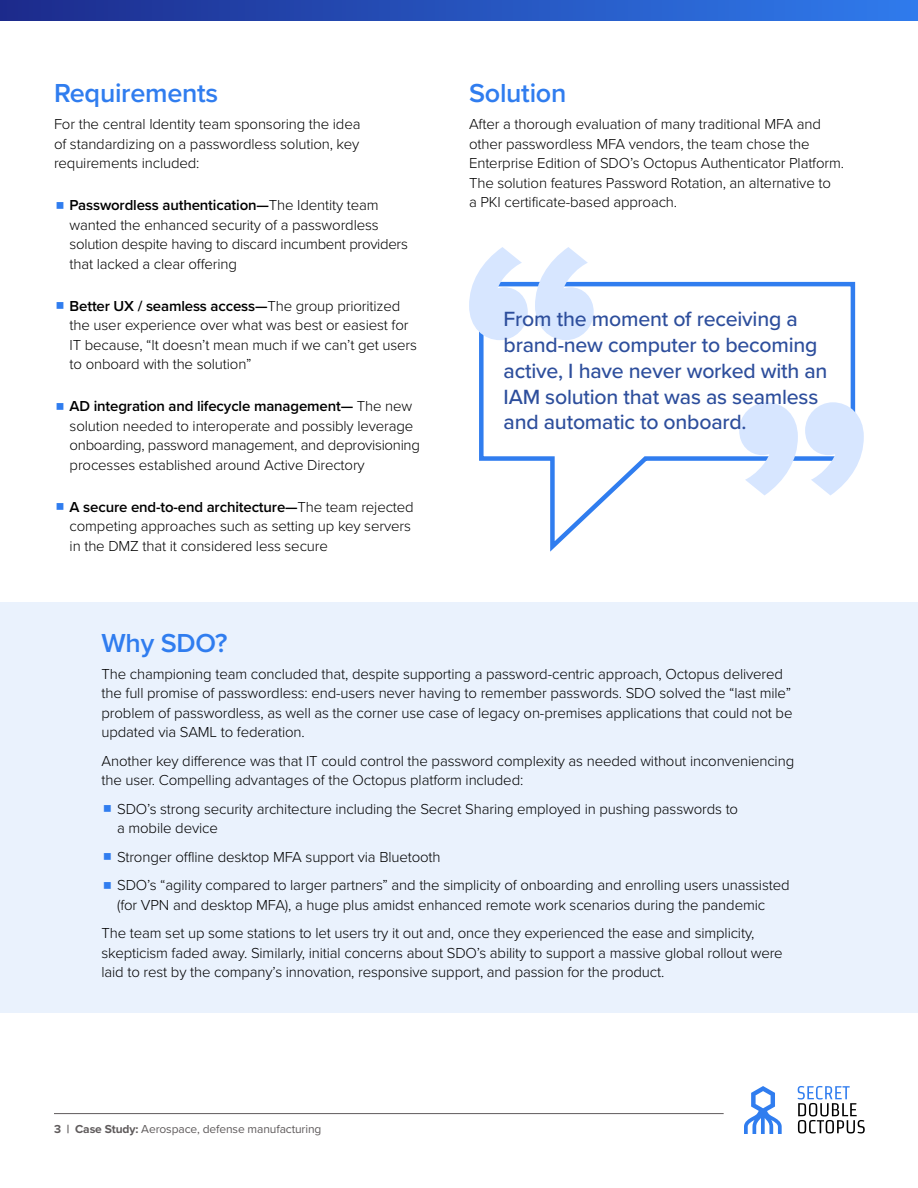
<style>
.page{position:relative;width:918px;height:1188px;background:#fff}
.page>*{position:absolute;margin:0;border:0;box-sizing:border-box;transform-origin:0 0}
.t1{font:600 27px "Proxima Nova";letter-spacing:-.01em;color:#307def}
.body_copy{font:500 21.3px/26px "Proxima Nova";letter-spacing:-.01em;color:#2d4e9c}
.body_copy-2{font:300 15px/19.5px "Proxima Nova";letter-spacing:-.01em;color:#000}
.t2{font:12px "Proxima Nova";letter-spacing:-.01em;color:#5f5b5c}
.s1{font-weight:600}
.s2{font-weight:700}
</style>
<div class="page">
<svg style="left:744px;top:1086px;width:38px;height:48px"></svg>
<svg style="left:798px;top:1086px;width:67px;height:47px"></svg>
<div style="left:0;top:0;width:918px;height:21px;background:linear-gradient(to right,#1c2a8b,#307bed)"></div>
<hr style="left:54px;top:1113px;width:670px;height:1px;background:#5f5b5c">
<div style="left:0;top:603px;width:918px;height:410px;background:#eaf2fd"></div>
<svg style="left:479px;top:281px;width:377px;height:271px"></svg>
<svg style="left:469px;top:247px;width:125px;height:93px"></svg>
<svg style="left:739px;top:402px;width:125px;height:93px"></svg>
<h3 class="t1" style="left:54px;top:73px;width:166px">Requirements</h3>
<p class="body_copy-2" style="left:54px;top:114px;width:308px;text-align:justify">For the central Identity team sponsoring the idea of standardizing on a passwordless solution, key requirements included:</p>
<p class="body_copy-2" style="left:70px;top:195px;width:340px"><span class="s1">Passwordless authentication—</span>The Identity team wanted the enhanced security of a passwordless solution despite having to discard incumbent providers that lacked a clear offering</p>
<p class="body_copy-2" style="left:70px;top:295px;width:349px"><span class="s1">Better UX / seamless access—</span>The group prioritized the user experience over what was best or easiest for IT because, “It doesn’t mean much if we can’t get users to onboard with the solution”</p>
<p class="body_copy-2" style="left:70px;top:396px;width:352px"><span class="s1">AD integration and lifecycle management—</span> The new solution needed to interoperate and possibly leverage onboarding, password management, and deprovisioning processes established around Active Directory</p>
<p class="body_copy-2" style="left:70px;top:496px;width:346px"><span class="s1">A secure end-to-end architecture—</span>The team rejected competing approaches such as setting up key servers in the DMZ that it considered less secure</p>
<h3 class="t1" style="left:469px;top:73px;width:99px">Solution</h3>
<p class="body_copy-2" style="left:469px;top:114px;width:377px">After a thorough evaluation of many traditional MFA and other passwordless MFA vendors, the team chose the Enterprise Edition of SDO’s Octopus Authenticator Platform.<br>The solution features Password Rotation, an alternative to<br>a PKI certificate-based approach.</p>
<p class="body_copy" style="left:504px;top:305px;width:325px">From the moment of receiving a brand-new computer to becoming active, I have never worked with an<br>IAM solution that was as seamless and automatic to onboard.</p>
<h3 class="t1" style="left:102px;top:623px;width:128px">Why SDO?</h3>
<p class="body_copy-2" style="left:102px;top:663px;width:692px">The championing team concluded that, despite supporting a password-centric approach, Octopus delivered the full promise of passwordless: end-users never having to remember passwords. SDO solved the “last mile” problem of passwordless, as well as the corner use case of legacy on-premises applications that could not be updated via SAML to federation.</p>
<p class="body_copy-2" style="left:102px;top:750px;width:694px">Another key difference was that IT could control the password complexity as needed without inconveniencing the user. Compelling advantages of the Octopus platform included:</p>
<p class="body_copy-2" style="left:117px;top:798px;width:623px">SDO’s strong security architecture including the Secret Sharing employed in pushing passwords to a mobile device</p>
<p class="body_copy-2" style="left:117px;top:846px;width:325px">Stronger offline desktop MFA support via Bluetooth</p>
<p class="body_copy-2" style="left:117px;top:875px;width:674px">SDO’s “agility compared to larger partners” and the simplicity of onboarding and enrolling users unassisted (for VPN and desktop MFA), a huge plus amidst enhanced remote work scenarios during the pandemic</p>
<p class="body_copy-2" style="left:102px;top:923px;width:683px">The team set up some stations to let users try it out and, once they experienced the ease and simplicity, skepticism faded away. Similarly, initial concerns about SDO’s ability to support a massive global rollout were laid to rest by the company’s innovation, responsive support, and passion for the product.</p>
<p class="t2" style="left:54px;top:1120px;width:269px"><span class="s2">3 | Case Study:</span> Aerospace, defense manufacturing</p>
</div>
